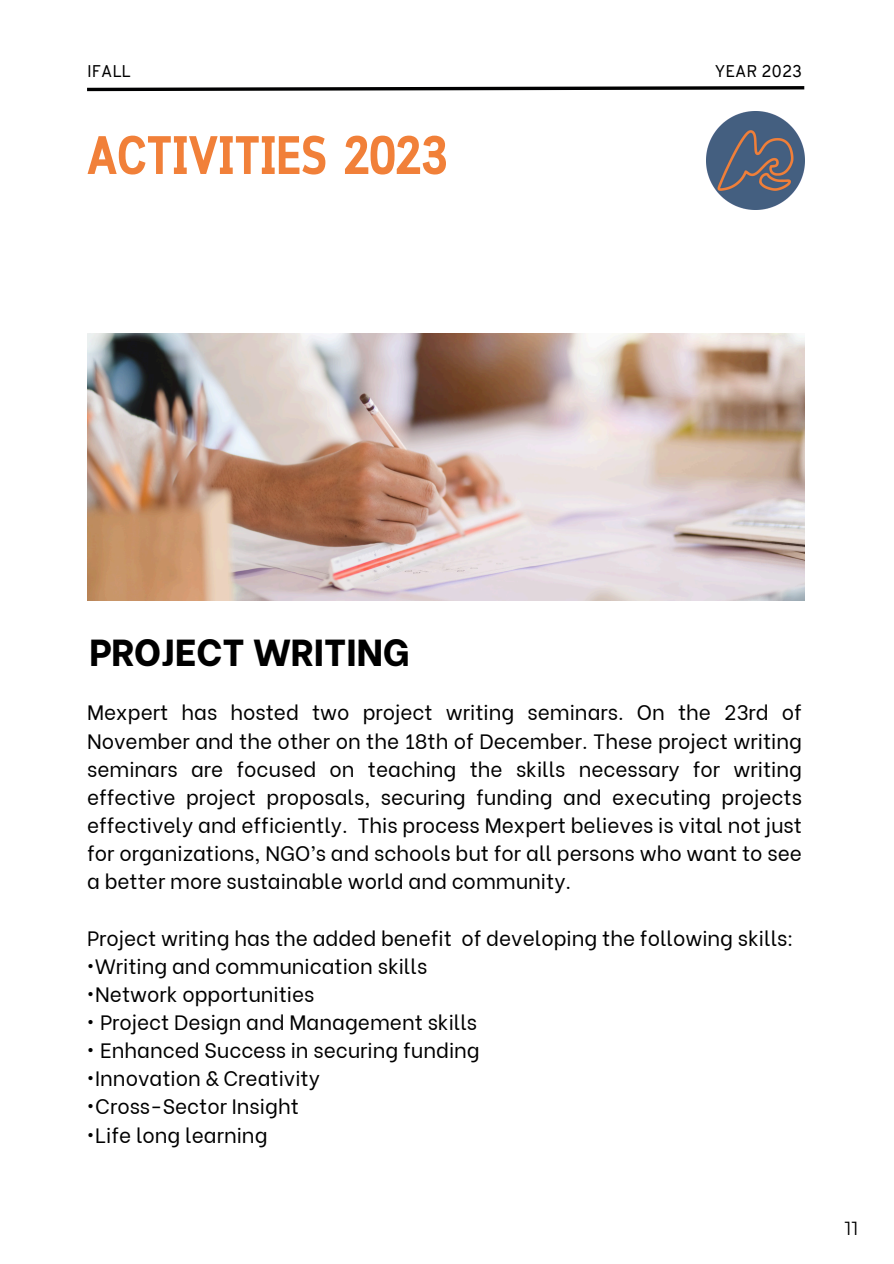
<style>
.page{position:relative;width:894px;height:1264px;background:#fff}
.page>*{position:absolute;margin:0;border:0;box-sizing:border-box;transform-origin:0 0}
.t1{font:700 54px "Cloud Cond";color:#f18039}
.t2{font:800 37.5px "Be Vietnam";color:#000}
.t3{font:20.7px/28.2px "Be Vietnam";color:#000;text-align:justify}
.t4{font:18.9px "Montserrat";color:#000001}
.t5{font:16.5px "Overpass";color:#000001}
</style>
<div class="page">
<svg style="left:87px;top:86px;width:718px;height:6px"></svg>
<img style="left:706px;top:111px;width:98px;height:98px">
<img style="left:87px;top:333px;width:717px;height:267px">
<h3 class="t5" style="left:87px;top:65px;width:45px">IFALL</h3>
<h3 class="t5" style="left:714px;top:65px;width:89px">YEAR 2023</h3>
<h2 class="t1" style="left:87px;top:134px;width:361px">ACTIVITIES 2023</h2>
<h1 class="t2" style="left:89px;top:621px;width:322px">PROJECT WRITING</h1>
<p class="t3" style="left:87px;top:696px;width:716px">Mexpert has hosted two project writing seminars. On the 23rd of November and the other on the 18th of December. These project writing seminars are focused on teaching the skills necessary for writing effective project proposals, securing funding and executing projects effectively and efficiently. This process Mexpert believes is vital not just for organizations, NGO’s and schools but for all persons who want to see a better more sustainable world and community.</p>
<p class="t3" style="left:87px;top:921px;width:707px">Project writing has the added benefit of developing the following skills:</p>
<p class="t3" style="left:87px;top:949px;width:341px">•Writing and communication skills</p>
<p class="t3" style="left:87px;top:978px;width:229px">•Network opportunities</p>
<p class="t3" style="left:87px;top:1006px;width:391px">• Project Design and Management skills</p>
<p class="t3" style="left:87px;top:1034px;width:394px">• Enhanced Success in securing funding</p>
<p class="t3" style="left:87px;top:1062px;width:234px">•Innovation &amp; Creativity</p>
<p class="t3" style="left:87px;top:1090px;width:213px">•Cross-Sector Insight</p>
<p class="t3" style="left:87px;top:1118px;width:182px">•Life long learning</p>
<p class="t4" style="left:844px;top:1217px;width:15px">11</p>
</div>
